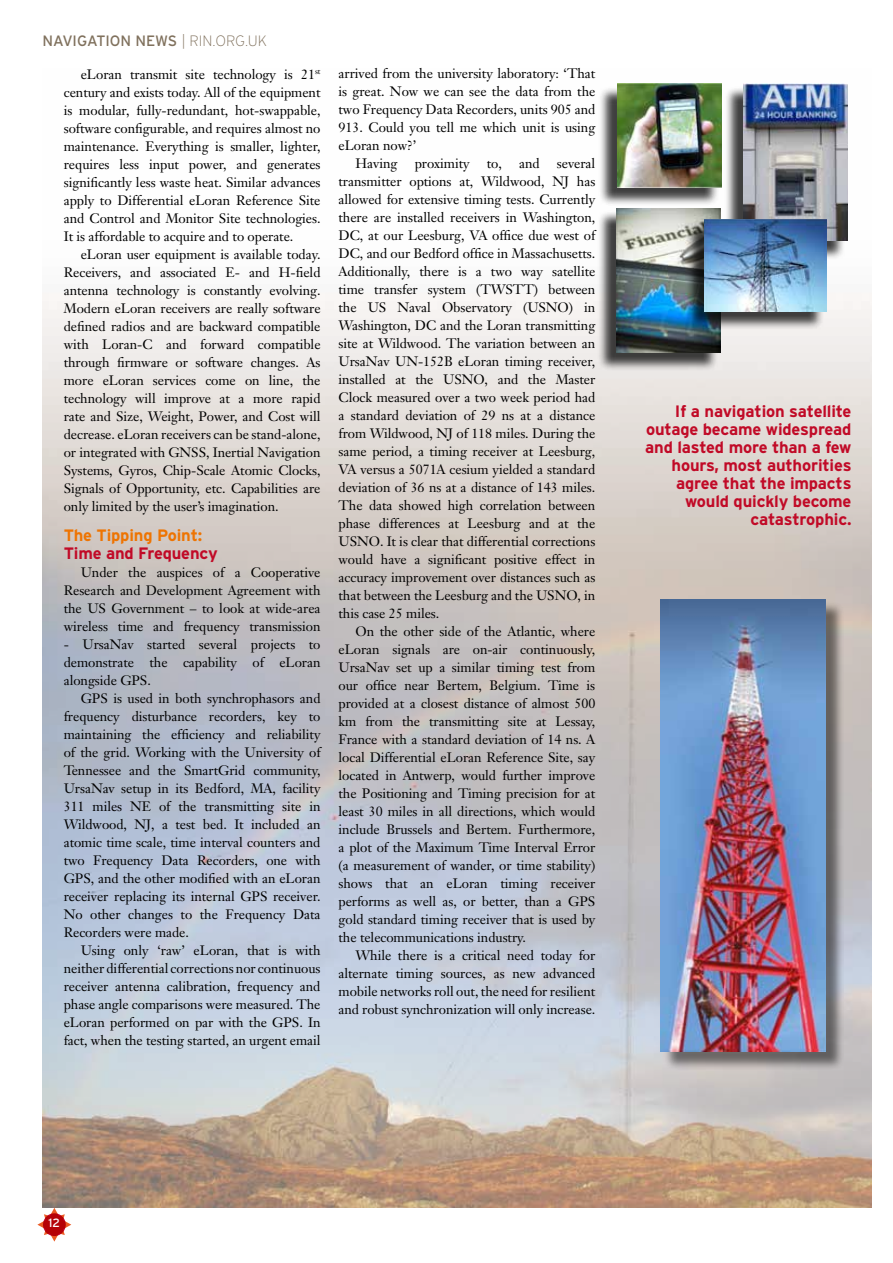
<style>
.page{position:relative;width:893px;height:1263px;background:#fff}
.page>*{position:absolute;margin:0;border:0;box-sizing:border-box;transform-origin:0 0}
.t1{font:700 16.5px/18px "Interstate";letter-spacing:-.01em;color:#c10a27;text-align:right}
.t2{font:700 16.5px "Interstate";letter-spacing:-.01em;color:#ee7402}
.t3{font:15px "Interstate";color:#80715d}
.t4{font:13.5px/18px "Janson Text";letter-spacing:-.005em;color:#000;text-align:justify}
.t5{font:12px "Interstate";color:#fff}
.s1{font-weight:200}
</style>
<div class="page">
<svg style="left:37px;top:1208px;width:34px;height:33px"></svg>
<svg style="left:43px;top:1213px;width:23px;height:23px"></svg>
<img style="left:43px;top:83px;width:828px;height:1125px">
<div style="left:663px;top:601px;width:181px;height:469px;background:#000;opacity:.5"></div>
<img style="left:660px;top:599px;width:166px;height:453px">
<div style="left:598px;top:86px;width:121px;height:120px;background:#000;opacity:.75"></div>
<img style="left:617px;top:84px;width:104px;height:103px">
<div style="left:597px;top:210px;width:121px;height:161px;background:#000;opacity:.75"></div>
<img style="left:616px;top:208px;width:104px;height:145px">
<div style="left:724px;top:86px;width:121px;height:174px;background:#000;opacity:.75"></div>
<img style="left:743px;top:84px;width:104px;height:157px">
<div style="left:685px;top:222px;width:139px;height:108px;background:#000;opacity:.75"></div>
<img style="left:704px;top:219px;width:123px;height:92px">
<p class="t3" style="left:43px;top:32px;width:226px">NAVIGATION NEWS <span class="s1">| RIN.ORG.UK</span></p>
<p class="t4" style="left:64px;top:65px;width:258px;text-indent:17px">eLoran transmit site technology is 21<sup>st </sup>century and exists today. All of the equipment is modular, fully-redundant, hot-swappable, software configurable, and requires almost no maintenance. Everything is smaller, lighter, requires less input power, and generates significantly less waste heat. Similar advances apply to Differential eLoran Reference Site and Control and Monitor Site technologies.<br>It is affordable to acquire and to operate.</p>
<p class="t4" style="left:64px;top:245px;width:258px;text-indent:17px">eLoran user equipment is available today.<br>Receivers, and associated E- and H-field antenna technology is constantly evolving.<br>Modern eLoran receivers are really software defined radios and are backward compatible with Loran-C and forward compatible through firmware or software changes. As more eLoran services come on line, the technology will improve at a more rapid rate and Size, Weight, Power, and Cost will decrease. eLoran receivers can be stand-alone, or integrated with GNSS, Inertial Navigation Systems, Gyros, Chip-Scale Atomic Clocks, Signals of Opportunity, etc. Capabilities are only limited by the user’s imagination.</p>
<p class="t2" style="left:64px;top:526px;width:140px">The Tipping Point:</p>
<p class="t1" style="left:64px;top:544px;width:155px">Time and Frequency</p>
<p class="t4" style="left:64px;top:564px;width:258px;text-indent:17px">Under the auspices of a Cooperative Research and Development Agreement with the US Government – to look at wide-area wireless time and frequency transmission</p>
<p class="t4" style="left:64px;top:636px;width:258px">- UrsaNav started several projects to demonstrate the capability of eLoran alongside GPS.</p>
<p class="t4" style="left:64px;top:690px;width:258px;text-indent:17px">GPS is used in both synchrophasors and frequency disturbance recorders, key to maintaining the efficiency and reliability of the grid. Working with the University of Tennessee and the SmartGrid community, UrsaNav setup in its Bedford, MA, facility 311 miles NE of the transmitting site in Wildwood, NJ, a test bed. It included an atomic time scale, time interval counters and two Frequency Data Recorders, one with GPS, and the other modified with an eLoran receiver replacing its internal GPS receiver.<br>No other changes to the Frequency Data Recorders were made.</p>
<p class="t4" style="left:64px;top:941px;width:258px;text-indent:17px">Using only ‘raw’ eLoran, that is with neither differential corrections nor continuous receiver antenna calibration, frequency and phase angle comparisons were measured. The eLoran performed on par with the GPS. In fact, when the testing started, an urgent email</p>
<p class="t4" style="left:339px;top:65px;width:258px">arrived from the university laboratory: ‘That</p>
<p class="t4" style="left:339px;top:83px;width:258px">is great. Now we can see the data from the</p>
<p class="t4" style="left:339px;top:101px;width:258px">two Frequency Data Recorders, units 905 and</p>
<p class="t4" style="left:339px;top:119px;width:258px">913. Could you tell me which unit is using</p>
<p class="t4" style="left:339px;top:137px;width:79px">eLoran now?’</p>
<p class="t4" style="left:356px;top:155px;width:43px">Having</p>
<p class="t4" style="left:415px;top:155px;width:56px">proximity</p>
<p class="t4" style="left:487px;top:155px;width:17px">to,</p>
<p class="t4" style="left:519px;top:155px;width:22px">and</p>
<p class="t4" style="left:339px;top:155px;width:258px;text-indent:218px">several transmitter options at, Wildwood, NJ has allowed for extensive timing tests. Currently there are installed receivers in Washington, DC, at our Leesburg, VA office due west of DC, and our Bedford office in Massachusetts.<br>Additionally, there is a two way satellite time transfer system (TWSTT) between the US Naval Observatory (USNO) in Washington, DC and the Loran transmitting site at Wildwood. The variation between an UrsaNav UN-152B eLoran timing receiver, installed at the USNO, and the Master Clock measured over a two week period had a standard deviation of 29 ns at a distance from Wildwood, NJ of 118 miles. During the same period, a timing receiver at Leesburg, VA versus a 5071A cesium yielded a standard deviation of 36 ns at a distance of 143 miles.<br>The data showed high correlation between phase differences at Leesburg and at the USNO. It is clear that differential corrections would have a significant positive effect in accuracy improvement over distances such as that between the Leesburg and the USNO, in this case 25 miles.</p>
<p class="t4" style="left:339px;top:623px;width:258px;text-indent:17px">On the other side of the Atlantic, where eLoran signals are on-air continuously, UrsaNav set up a similar timing test from our office near Bertem, Belgium. Time is provided at a closest distance of almost 500 km from the transmitting site at Lessay, France with a standard deviation of 14 ns. A local Differential eLoran Reference Site, say located in Antwerp, would further improve the Positioning and Timing precision for at least 30 miles in all directions, which would include Brussels and Bertem. Furthermore, a plot of the Maximum Time Interval Error (a measurement of wander, or time stability) shows that an eLoran timing receiver performs as well as, or better, than a GPS gold standard timing receiver that is used by the telecommunications industry.</p>
<p class="t4" style="left:339px;top:946px;width:258px;text-indent:17px">While there is a critical need today for alternate timing sources, as new advanced mobile networks roll out, the need for resilient and robust synchronization will only increase.</p>
<p class="t1" style="left:645px;top:402px;width:208px">If a navigation satellite outage became widespread and lasted more than a few hours, most authorities agree that the impacts would quickly become catastrophic.</p>
<p class="t5" style="left:49px;top:1216px;width:13px">12</p>
</div>
